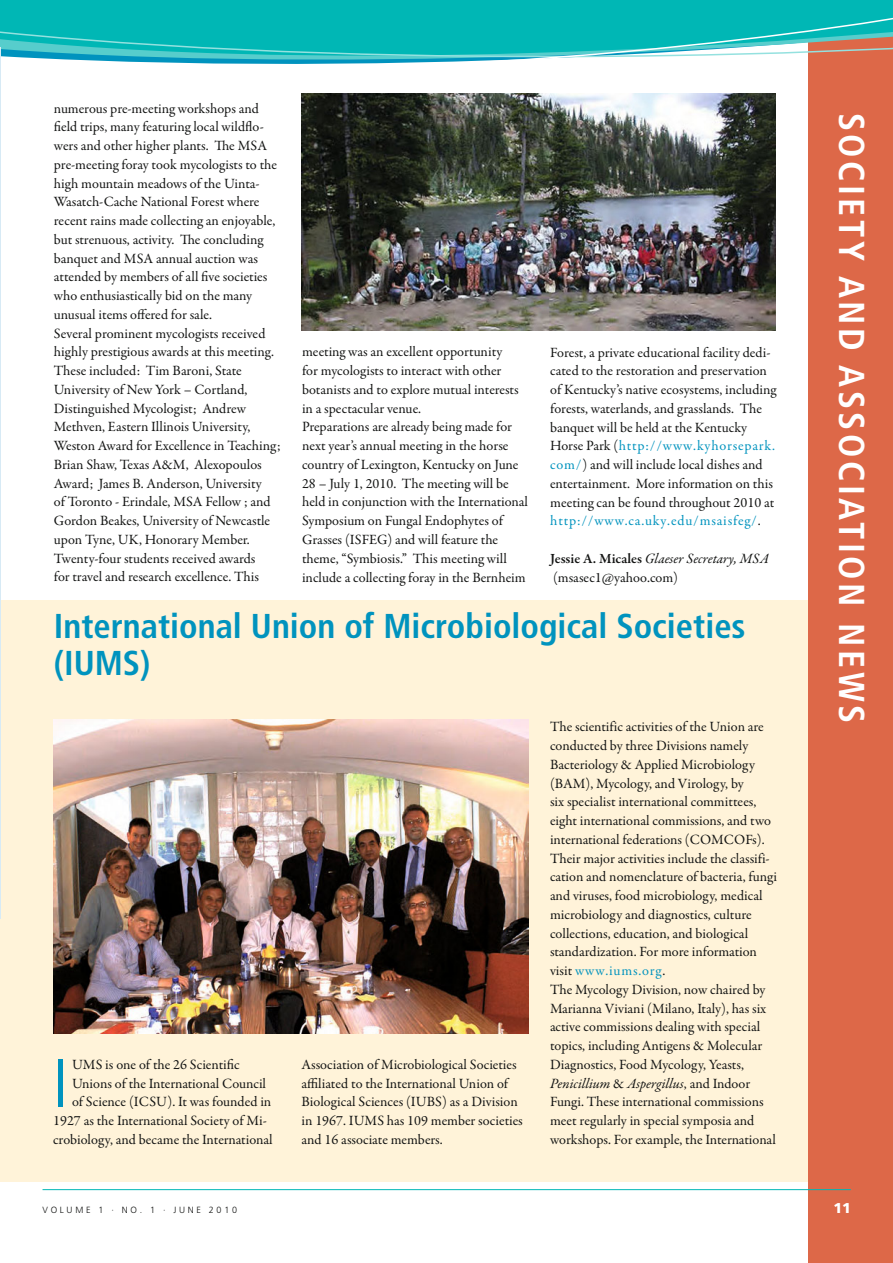
<style>
.page{position:relative;width:893px;height:1263px;background:#fff}
.page>*{position:absolute;margin:0;border:0;box-sizing:border-box;transform-origin:0 0}
.t1{font:300 67.95px "Frutiger LT Std";color:#0093be}
.t2{font:700 condensed 36px "Frutiger LT Std";letter-spacing:.1em;color:#fff}
.t3{font:700 condensed 34.5px/37.5px "Frutiger LT Std";color:#0093be}
.t4{font:14.25px/18.8px "Garamond Premr Pro";color:#131413}
.t5{font:italic 14.25px/18.8px "Garamond Premr Pro";color:#131413}
.t6{font:900 14.25px "Frutiger LT Std";color:#fff}
.t7{font:300 9px "Frutiger LT Std";letter-spacing:.3em;color:#131413}
.s1{color:#0093be}
.s2{font-weight:600;font-style:normal}
.s3{font-style:normal}
.s4{font-style:italic}
</style>
<div class="page">
<div style="left:0;top:600px;width:808px;height:581px;background:#fff3d9"></div>
<img style="left:301px;top:96px;width:474px;height:234px">
<div style="left:808px;top:0;width:84px;height:1263px;background:#dd6848"></div>
<div style="left:2px;top:0;width:890px;height:15px;background:#00b7b5"></div>
<svg style="left:2px;top:15px;width:890px;height:81px"></svg>
<hr style="left:43px;top:1189px;width:807px;height:1px;background:#00b7b5">
<img style="left:54px;top:719px;width:474px;height:314px">
<hr style="left:0;top:47px;width:1px;height:872px;background:#d7eaf5">
<svg style="left:0;top:0;width:2px;height:57px"></svg>
<p class="t4" style="left:54px;top:100px;width:228px">numerous pre-meeting workshops and field trips, many featuring local wildflo&shy;wers and other higher plants. The MSA pre-meeting foray took mycologists to the high mountain meadows of the Uinta-Wasatch-Cache National Forest where recent rains made collecting an enjoyable, but strenuous, activity. The concluding banquet and MSA annual auction was attended by members of all five societies who enthusiastically bid on the many unusual items offered for sale.<br>Several prominent mycologists received highly prestigious awards at this meeting.<br>These included: Tim Baroni, State University of New York – Cortland, Distinguished Mycologist; Andrew Methven, Eastern Illinois University, Weston Award for Excellence in Teaching; Brian Shaw, Texas A&amp;M, Alexopoulos Award; James B. Anderson, University<br>of Toronto - Erindale, MSA Fellow ; and Gordon Beakes, University of Newcastle upon Tyne, UK, Honorary Member.<br>Twenty-four students received awards<br>for travel and research excellence. This</p>
<p class="t4" style="left:302px;top:344px;width:227px">meeting was an excellent opportunity<br>for mycologists to interact with other botanists and to explore mutual interests in a spectacular venue.<br>Preparations are already being made for next year’s annual meeting in the horse country of Lexington, Kentucky on June 28 – July 1, 2010. The meeting will be held in conjunction with the International Symposium on Fungal Endophytes of Grasses (ISFEG) and will feature the theme, “Symbiosis.” This meeting will include a collecting foray in the Bernheim</p>
<p class="t4" style="left:550px;top:344px;width:227px">Forest, a private educational facility dedi&shy;cated to the restoration and preservation of Kentucky’s native ecosystems, including forests, waterlands, and grasslands. The banquet will be held at the Kentucky Horse Park (<span class="s1">http://www.kyhorsepark. com/</span>) and will include local dishes and entertainment. More information on this meeting can be found throughout 2010 at <span class="s1">http://www.ca.uky.edu/msaisfeg/</span>.</p>
<p class="t5" style="left:550px;top:550px;width:220px"><span class="s2">Jessie A. Micales</span> Glaeser Secretary, MSA <span class="s3">(msasec1@yahoo.com)</span></p>
<h3 class="t3" style="left:54px;top:609px;width:693px">International Union of Microbiological Societies (IUMS)</h3>
<h1 class="t1" style="left:53px;top:1043px;width:17px">I</h1>
<p class="t4" style="left:72px;top:1056px;width:169px">UMS is one of the 26 Scientific</p>
<p class="t4" style="left:72px;top:1075px;width:195px">Unions of the International Council</p>
<p class="t4" style="left:72px;top:1094px;width:201px">of Science (ICSU). It was founded in</p>
<p class="t4" style="left:53px;top:1112px;width:215px">1927 as the International Society of Mi-</p>
<p class="t4" style="left:53px;top:1131px;width:221px">crobiology, and became the International</p>
<p class="t4" style="left:301px;top:1056px;width:223px">Association of Microbiological Societies affiliated to the International Union of Biological Sciences (IUBS) as a Division in 1967. IUMS has 109 member societies and 16 associate members.</p>
<p class="t4" style="left:550px;top:719px;width:228px">The scientific activities of the Union are conducted by three Divisions namely Bacteriology &amp; Applied Microbiology (BAM), Mycology, and Virology, by<br>six specialist international committees, eight international commissions, and two international federations (COMCOFs).<br>Their major activities include the classifi&shy;cation and nomenclature of bacteria, fungi and viruses, food microbiology, medical microbiology and diagnostics, culture collections, education, and biological standardization. For more information visit <span class="s1">www.iums.org</span>.<br>The Mycology Division, now chaired by Marianna Viviani (Milano, Italy), has six active commissions dealing with special topics, including Antigens &amp; Molecular Diagnostics, Food Mycology, Yeasts, <span class="s4">Penicillium</span> &amp; <span class="s4">Aspergillus</span>, and Indoor Fungi. These international commissions meet regularly in special symposia and workshops. For example, the International</p>
<h2 class="t2" style="left:867px;top:113px;width:612px;rotate:90deg">SOCIETY AND ASSOCIATION NEWS</h2>
<p class="t7" style="left:43px;top:1204px;width:196px">VOLUME 1 · NO. 1 · JUNE 2010</p>
<p class="t6" style="left:833px;top:1199px;width:19px">11</p>
</div>
